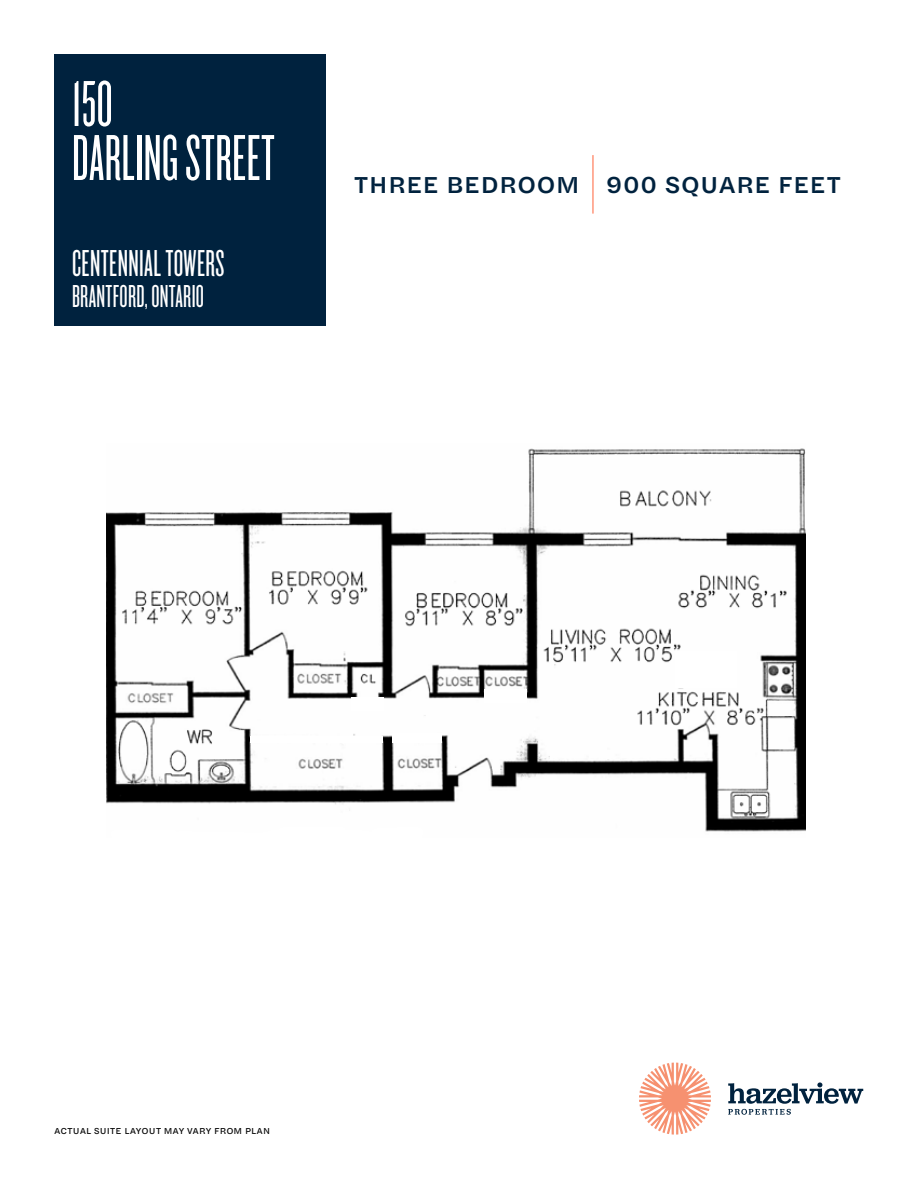
<style>
.page{position:relative;width:918px;height:1188px;background:#fff}
.page>*{position:absolute;margin:0;border:0;box-sizing:border-box;transform-origin:0 0}
.t1{font:67.5px/54px "Knockout 26 Junior Flywght";letter-spacing:.005em;color:#fff}
.t2{font:39px "Knockout 26 Junior Flywght";letter-spacing:.01em;color:#fff}
.t3{font:33px "Knockout 26 Junior Flywght";letter-spacing:.01em;color:#fff}
.t4{font:500 24px "Halyard Micro";color:#00223e}
.t5{font:9px "Halyard Micro";color:#000}
</style>
<div class="page">
<svg style="left:639px;top:1063px;width:72px;height:72px"></svg>
<svg style="left:728px;top:1082px;width:135px;height:33px"></svg>
<div style="left:54px;top:54px;width:272px;height:272px;background:#00223e"></div>
<img style="left:107px;top:448px;width:698px;height:384px">
<div style="left:250px;top:736px;width:132px;height:7px;background:#fff"></div>
<div style="left:351px;top:698px;width:33px;height:13px;background:#fff"></div>
<div style="left:484px;top:690px;width:43px;height:13px;background:#fff"></div>
<div style="left:392px;top:733px;width:49px;height:10px;background:#fff"></div>
<div style="left:675px;top:651px;width:62px;height:37px;background:#fff"></div>
<hr style="left:592px;top:155px;width:2px;height:59px;background:#ff967b">
<h1 class="t1" style="left:72px;top:76px;width:204px">150<br>DARLING STREET</h1>
<h2 class="t2" style="left:72px;top:241px;width:154px">CENTENNIAL TOWERS</h2>
<h3 class="t3" style="left:72px;top:278px;width:134px">BRANTFORD, ONTARIO</h3>
<h3 class="t4" style="left:354px;top:166px;width:489px">THREE BEDROOM 900 SQUARE FEET</h3>
<p class="t5" style="left:54px;top:1124px;width:218px">ACTUAL SUITE LAYOUT MAY VARY FROM PLAN</p>
</div>
